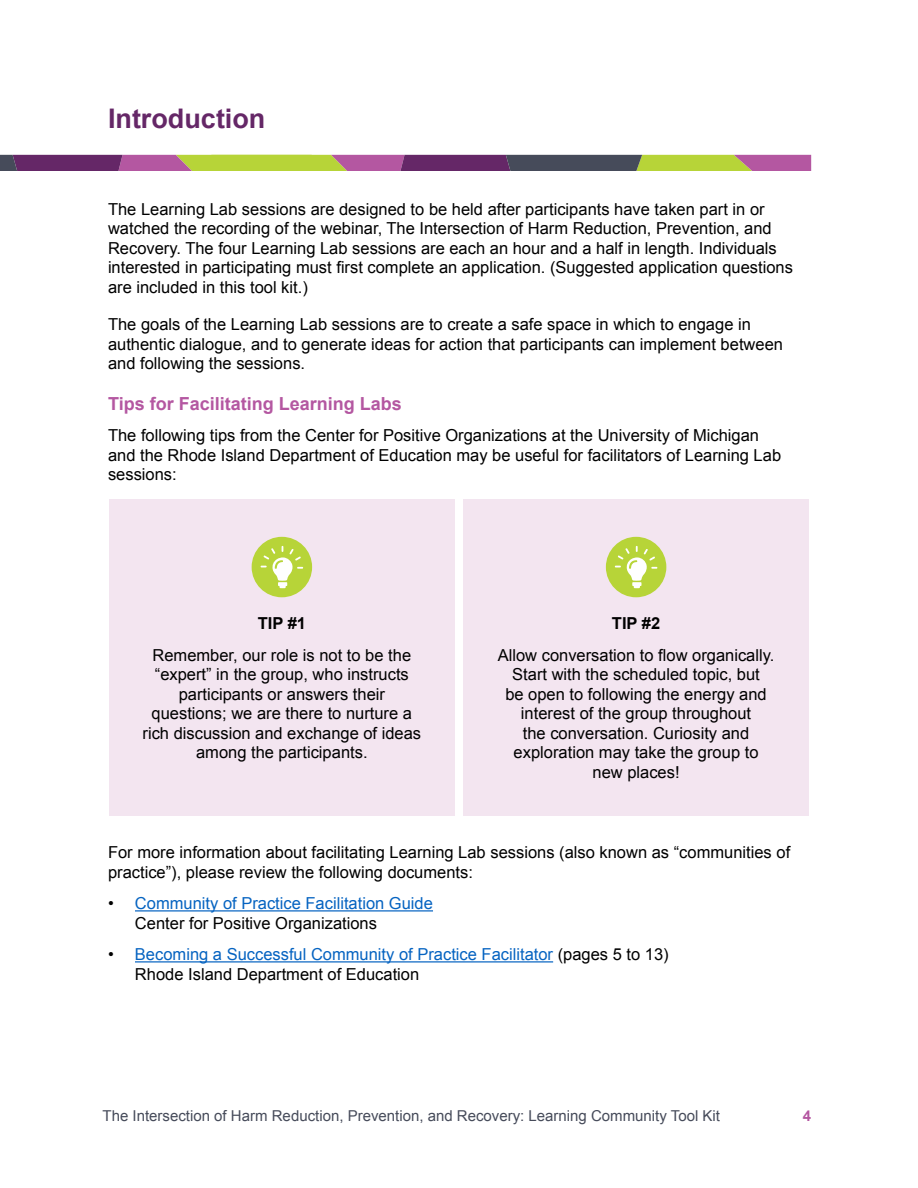
<style>
.page{position:relative;width:918px;height:1188px;background:#fff}
.page>*{position:absolute;margin:0;border:0;box-sizing:border-box;transform-origin:0 0}
.t1{font:700 27px "Arial";color:#652767}
.t2{font:700 18px "Arial";color:#b457a1}
.t3{font:16.5px/19.5px "Arial";color:#000}
.t4{font:16.5px/19.5px "Arial";color:#0563c1}
.t5{font:700 16.5px "Arial";color:#000}
.t6{font:15px "Arial";color:#464b5a}
.t7{font:700 15px "Arial";color:#b457a1}
.s1{color:#000}
</style>
<div class="page">
<hr style="left:135px;top:910px;width:298px;height:2px;background:#0563c1">
<hr style="left:135px;top:961px;width:418px;height:2px;background:#0563c1">
<svg style="left:0;top:155px;width:811px;height:16px;background:#8c7063"></svg>
<div style="left:109px;top:499px;width:346px;height:317px;background:#f3e5f0"></div>
<div style="left:463px;top:499px;width:346px;height:317px;background:#f3e5f0"></div>
<div style="left:252px;top:537px;width:60px;height:60px;background:#b7d438;border-radius:50%"></div>
<svg style="left:261px;top:546px;width:42px;height:42px"></svg>
<div style="left:606px;top:537px;width:60px;height:60px;background:#b7d438;border-radius:50%"></div>
<svg style="left:615px;top:546px;width:42px;height:42px"></svg>
<h1 class="t1" style="left:108px;top:100px;width:159px">Introduction</h1>
<p class="t3" style="left:108px;top:199px;width:687px">The Learning Lab sessions are designed to be held after participants have taken part in or watched the recording of the webinar, The Intersection of Harm Reduction, Prevention, and Recovery. The four Learning Lab sessions are each an hour and a half in length. Individuals interested in participating must first complete an application. (Suggested application questions are included in this tool kit.)</p>
<p class="t3" style="left:108px;top:315px;width:677px">The goals of the Learning Lab sessions are to create a safe space in which to engage in authentic dialogue, and to generate ideas for action that participants can implement between and following the sessions.</p>
<p class="t2" style="left:108px;top:391px;width:295px">Tips for Facilitating Learning Labs</p>
<p class="t3" style="left:108px;top:426px;width:675px">The following tips from the Center for Positive Organizations at the University of Michigan and the Rhode Island Department of Education may be useful for facilitators of Learning Lab sessions:</p>
<p class="t5" style="left:258px;top:612px;width:50px">TIP #1</p>
<p class="t3" style="left:143px;top:645px;width:280px;text-align:center">Remember, our role is not to be the “expert” in the group, who instructs participants or answers their questions; we are there to nurture a rich discussion and exchange of ideas among the participants.</p>
<p class="t5" style="left:612px;top:612px;width:50px">TIP #2</p>
<p class="t3" style="left:498px;top:645px;width:278px;text-align:center">Allow conversation to flow organically.<br>Start with the scheduled topic, but<br>be open to following the energy and interest of the group throughout<br>the conversation. Curiosity and exploration may take the group to new places!</p>
<p class="t3" style="left:108px;top:843px;width:684px">For more information about facilitating Learning Lab sessions (also known as “communities of practice”), please review the following documents:</p>
<p class="t4" style="left:135px;top:894px;width:300px;text-indent:-27px"><span class="s1">•</span> Community of Practice Facilitation Guide<br><span class="s1">Center for Positive Organizations</span></p>
<p class="t4" style="left:135px;top:945px;width:535px;text-indent:-27px"><span class="s1">•</span> Becoming a Successful Community of Practice Facilitator <span class="s1">(pages 5 to 13)<br>Rhode Island Department of Education</span></p>
<p class="t6" style="left:103px;top:1106px;width:619px">The Intersection of Harm Reduction, Prevention, and Recovery: Learning Community Tool Kit</p>
<p class="t7" style="left:803px;top:1106px;width:10px">4</p>
</div>
